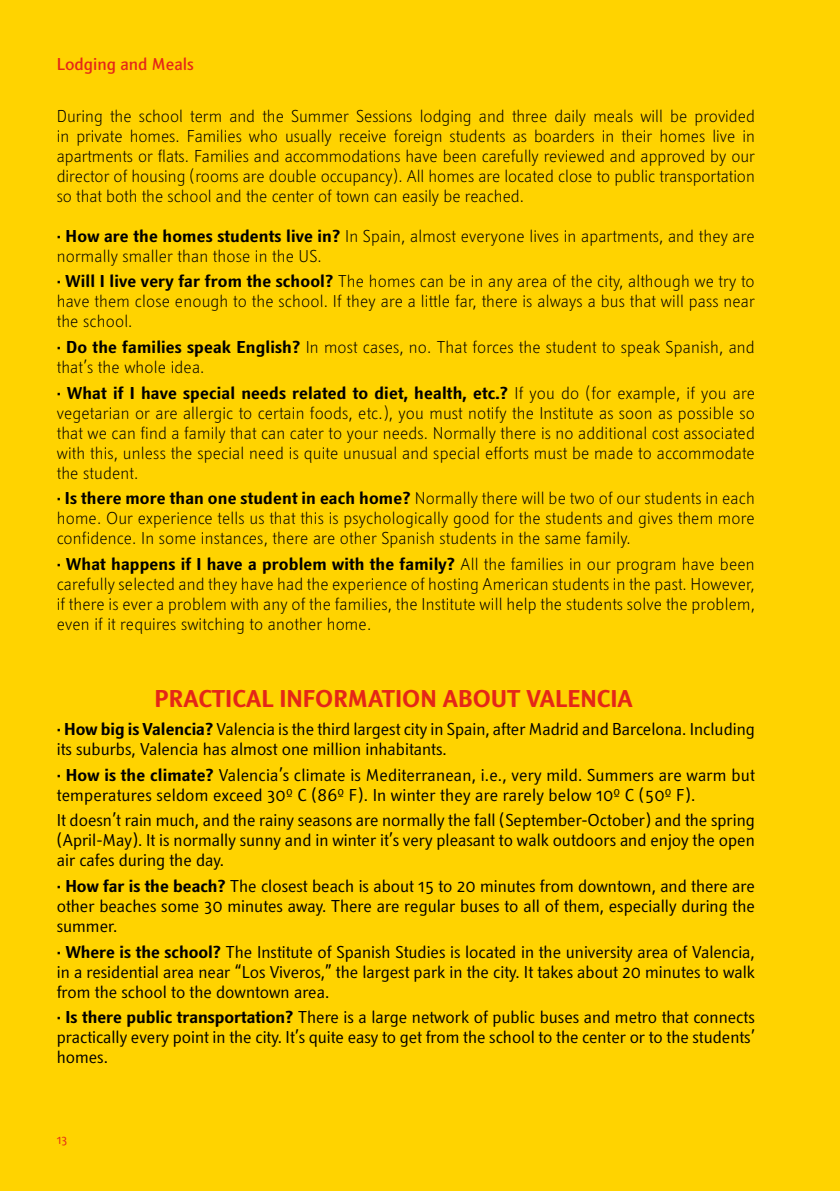
<style>
.page{position:relative;width:840px;height:1191px;background:#fff}
.page>*{position:absolute;margin:0;border:0;box-sizing:border-box;transform-origin:0 0}
.t1{font:700 24px "Textra LT";color:#e42618}
.t2{font:300 17px/20px "Textra LT";letter-spacing:.01em;color:#000;text-align:justify}
.t3{font:17px/20px "Textra LT";color:#000;text-align:justify}
.t4{font:500 17px "Textra LT";color:#e42618}
.t5{font:12px "Textra LT";color:#e42618}
.s1{font-weight:700}
</style>
<div class="page">
<div style="left:0;top:0;width:839px;height:1191px;background:#ffd300"></div>
<p class="t4" style="left:57px;top:54px;width:138px">Lodging and Meals</p>
<p class="t2" style="left:57px;top:105px;width:699px">During the school term and the Summer Sessions lodging and three daily meals will be provided in private homes. Families who usually receive foreign students as boarders in their homes live in apartments or flats. Families and accommodations have been carefully reviewed and approved by our director of housing (rooms are double occupancy). All homes are located close to public transportation so that both the school and the center of town can easily be reached.</p>
<p class="t2" style="left:57px;top:225px;width:699px"><span class="s1">· How are the homes students live in?</span> In Spain, almost everyone lives in apartments, and they are normally smaller than those in the US.</p>
<p class="t2" style="left:57px;top:271px;width:699px"><span class="s1">· Will I live very far from the school?</span> The homes can be in any area of the city, although we try to have them close enough to the school. If they are a little far, there is always a bus that will pass near the school.</p>
<p class="t2" style="left:57px;top:337px;width:699px"><span class="s1">· Do the families speak English?</span> In most cases, no. That forces the student to speak Spanish, and that’s the whole idea.</p>
<p class="t2" style="left:57px;top:382px;width:699px"><span class="s1">· What if I have special needs related to diet, health, etc.?</span> If you do (for example, if you are vegetarian or are allergic to certain foods, etc.), you must notify the Institute as soon as possible so that we can find a family that can cater to your needs. Normally there is no additional cost associated with this, unless the special need is quite unusual and special efforts must be made to accommodate the student.</p>
<p class="t2" style="left:57px;top:488px;width:699px"><span class="s1">· Is there more than one student in each home?</span> Normally there will be two of our students in each home. Our experience tells us that this is psychologically good for the students and gives them more confidence. In some instances, there are other Spanish students in the same family.</p>
<p class="t2" style="left:57px;top:554px;width:699px"><span class="s1">· What happens if I have a problem with the family?</span> All the families in our program have been carefully selected and they have had the experience of hosting American students in the past. H owever, if there is ever a problem with any of the families, the Institute will help the students solve the problem, even if it requires switching to another home.</p>
<h1 class="t1" style="left:154px;top:682px;width:479px">PRACTICAL INFORMATION ABOUT VALENCIA</h1>
<p class="t3" style="left:57px;top:718px;width:699px"><span class="s1">· How big is Valencia?</span> Valencia is the third largest city in Spain, after Madrid and Barcelona. I ncluding its suburbs, Valencia has almost one million inhabitants.</p>
<p class="t3" style="left:57px;top:764px;width:699px"><span class="s1">· How is the climate?</span> Valencia’s climate is Mediterranean, i.e., very mild. Summers are warm but temperatures seldom exceed 30º C (86º F). I n winter they are rarely below 10º C (50º F).</p>
<p class="t3" style="left:57px;top:810px;width:699px">It doesn’t rain much, and the rainy seasons are normally the fall (September-October) and the spring (April-May). It is normally sunny and in winter it’s very pleasant to walk outdoors and enjoy the open air cafes during the day.</p>
<p class="t3" style="left:57px;top:875px;width:699px"><span class="s1">· How far is the beach?</span> The closest beach is about 15 to 20 minutes from downtown, and there are other beaches some 30 minutes away. There are regular buses to all of them, especially during the summer.</p>
<p class="t3" style="left:57px;top:941px;width:699px"><span class="s1">· Where is the school?</span> The I nstitute of Spanish Studies is located in the university area of Valencia, in a residential area near “Los Viveros,” the largest park in the city. It takes about 20 minutes to walk from the school to the downtown area.</p>
<p class="t3" style="left:57px;top:1007px;width:699px"><span class="s1">· Is there public transportation?</span> There is a large network of public buses and metro that connects practically every point in the city. It’s quite easy to get from the school to the center or to the students’ homes.</p>
<p class="t5" style="left:61px;top:1132px;width:9px">6</p>
<p class="t5" style="left:57px;top:1132px;width:12px">13</p>
</div>
